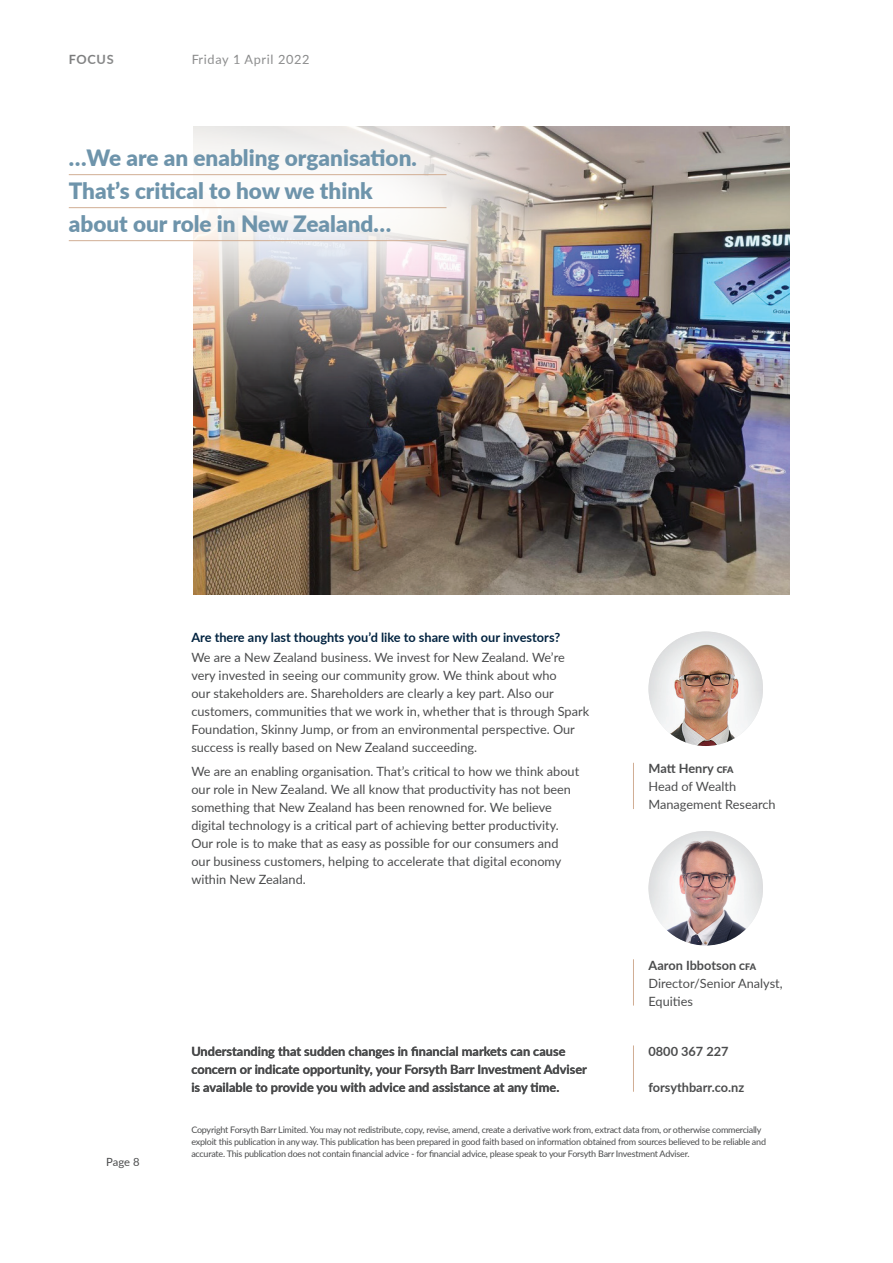
<style>
.page{position:relative;width:893px;height:1263px;background:#fff}
.page>*{position:absolute;margin:0;border:0;box-sizing:border-box;transform-origin:0 0}
.t1{font:900 22.5px/33px "Lato";color:#6e94ab}
.t2{font:12.75px/18px "Lato";color:#4b4c4d}
.t3{font:700 12.75px/18px "Lato";color:#4b4c4d}
.t4{font:700 12.75px "Lato";color:#00223f}
.t5{font:12.75px "Lato";letter-spacing:.05em;color:#4b4c4d}
.t6{font:11.25px "Lato";color:#4b4c4d}
.t7{font:9px/12px "Lato";letter-spacing:-.025em;color:#4b4c4d}
.s1{font-weight:700}
.s2{font-weight:900;font-size:8.85px}
</style>
<div class="page">
<img style="left:194px;top:126px;width:595px;height:469px">
<img style="left:68px;top:126px;width:578px;height:319px">
<hr style="left:69px;top:174px;width:377px;height:1px;background:#d1ae94">
<hr style="left:69px;top:207px;width:377px;height:1px;background:#d1ae94">
<hr style="left:69px;top:240px;width:377px;height:1px;background:#d1ae94">
<hr style="left:633px;top:1045px;width:1px;height:47px;background:#d1ae94">
<hr style="left:633px;top:959px;width:1px;height:46px;background:#d1ae94">
<hr style="left:633px;top:763px;width:1px;height:46px;background:#d1ae94">
<img style="left:648px;top:831px;width:115px;height:114px;border-radius:57px">
<img style="left:648px;top:631px;width:115px;height:115px;border-radius:57px">
<p class="t3" style="left:69px;top:50px;width:46px">FOCUS</p>
<p class="t5" style="left:191px;top:51px;width:120px">Friday 1 April 2022</p>
<h1 class="t1" style="left:69px;top:140px;width:350px">…We are an enabling organisation.<br>That’s critical to how we think about our role in New Zealand…</h1>
<p class="t4" style="left:191px;top:628px;width:370px">Are there any last thoughts you’d like to share with our investors?</p>
<p class="t2" style="left:191px;top:648px;width:399px">We are a New Zealand business. We invest for New Zealand. We’re very invested in seeing our community grow. We think about who<br>our stakeholders are. Shareholders are clearly a key part. Also our customers, communities that we work in, whether that is through Spark Foundation, Skinny Jump, or from an environmental perspective. Our success is really based on New Zealand succeeding.</p>
<p class="t2" style="left:191px;top:762px;width:389px">We are an enabling organisation. That’s critical to how we think about our role in New Zealand. We all know that productivity has not been something that New Zealand has been renowned for. We believe digital technology is a critical part of achieving better productivity.<br>Our role is to make that as easy as possible for our consumers and our business customers, helping to accelerate that digital economy within New Zealand.</p>
<p class="t3" style="left:191px;top:1041px;width:397px">Understanding that sudden changes in financial markets can cause concern or indicate opportunity, your Forsyth Barr Investment Adviser is available to provide you with advice and assistance at any time.</p>
<p class="t2" style="left:648px;top:759px;width:129px"><span class="s1">Matt Henry</span> <span class="s2">CFA<br></span>Head of Wealth<br>Management Research</p>
<p class="t2" style="left:648px;top:955px;width:136px"><span class="s1">Aaron Ibbotson</span> <span class="s2">CFA<br></span>Director/Senior Analyst,<br>Equities</p>
<p class="t3" style="left:648px;top:1041px;width:82px">0800 367 227</p>
<p class="t3" style="left:648px;top:1077px;width:97px">forsythbarr.co.nz</p>
<p class="t6" style="left:106px;top:1153px;width:35px">Page 8</p>
<p class="t7" style="left:191px;top:1123px;width:576px">Copyright Forsyth Barr Limited. You may not redistribute, copy, revise, amend, create a derivative work from, extract data from, or otherwise commercially exploit this publication in any way. This publication has been prepared in good faith based on information obtained from sources believed to be reliable and accurate. This publication does not contain financial advice - for financial advice, please speak to your Forsyth Barr Investment Adviser.</p>
</div>
